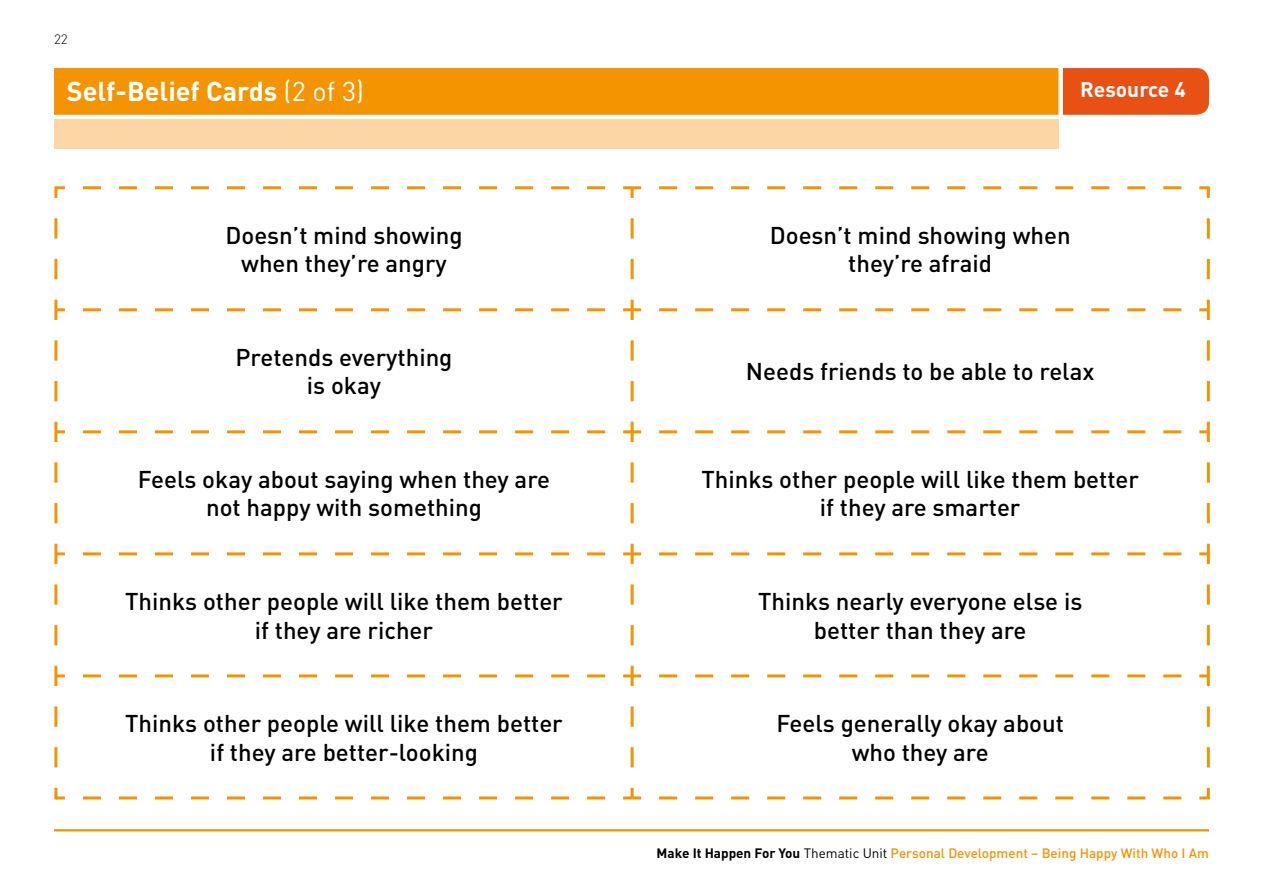
<style>
.page{position:relative;width:1263px;height:893px;background:#fff}
.page>*{position:absolute;margin:0;border:0;box-sizing:border-box;transform-origin:0 0}
.t1{font:700 27px "DIN Pro";color:#fff}
.t2{font:500 24px/28.8px "DIN Pro";color:#000;text-align:center}
.t3{font:700 21px "DIN Pro";color:#fff}
.t4{font:500 13.5px "DIN Pro";color:#f39400}
.t5{font:300 13.5px "DIN Pro";color:#000}
.s1{font-weight:400}
.s2{font-weight:700;color:#000}
.s3{font-weight:400;color:#000}
</style>
<div class="page">
<hr style="left:54px;top:829px;width:1155px;height:2px;background:#f39400">
<div style="left:1028px;top:68px;width:181px;height:47px;background:#e85113;border-radius:13px"></div>
<div style="left:53px;top:67px;width:1009px;height:49px;background:#f39400"></div>
<div style="left:53px;top:67px;width:1009px;height:49px;border:2px solid #fff"></div>
<div style="left:1058px;top:37px;width:5px;height:112px;background:#fff"></div>
<div style="left:54px;top:119px;width:1004px;height:30px;background:#fcd6a4"></div>
<svg style="left:54px;top:186px;width:580px;height:126px"></svg>
<svg style="left:631px;top:208px;width:3px;height:71px"></svg>
<svg style="left:1207px;top:218px;width:3px;height:61px"></svg>
<svg style="left:629px;top:186px;width:581px;height:12px"></svg>
<svg style="left:83px;top:308px;width:531px;height:3px"></svg>
<svg style="left:54px;top:340px;width:3px;height:61px"></svg>
<svg style="left:54px;top:308px;width:11px;height:12px"></svg>
<svg style="left:659px;top:308px;width:523px;height:3px"></svg>
<svg style="left:631px;top:340px;width:3px;height:61px"></svg>
<svg style="left:623px;top:300px;width:18px;height:20px"></svg>
<svg style="left:1207px;top:340px;width:3px;height:61px"></svg>
<svg style="left:1199px;top:300px;width:11px;height:20px"></svg>
<svg style="left:83px;top:430px;width:523px;height:3px"></svg>
<svg style="left:54px;top:462px;width:3px;height:61px"></svg>
<svg style="left:54px;top:422px;width:11px;height:20px"></svg>
<svg style="left:659px;top:430px;width:523px;height:3px"></svg>
<svg style="left:631px;top:462px;width:3px;height:61px"></svg>
<svg style="left:623px;top:422px;width:18px;height:20px"></svg>
<svg style="left:1207px;top:462px;width:3px;height:61px"></svg>
<svg style="left:1199px;top:422px;width:11px;height:20px"></svg>
<svg style="left:83px;top:552px;width:523px;height:3px"></svg>
<svg style="left:54px;top:584px;width:3px;height:61px"></svg>
<svg style="left:54px;top:544px;width:11px;height:20px"></svg>
<svg style="left:659px;top:552px;width:523px;height:3px"></svg>
<svg style="left:631px;top:584px;width:3px;height:61px"></svg>
<svg style="left:623px;top:544px;width:18px;height:20px"></svg>
<svg style="left:1207px;top:584px;width:3px;height:61px"></svg>
<svg style="left:1199px;top:544px;width:11px;height:20px"></svg>
<svg style="left:83px;top:674px;width:523px;height:3px"></svg>
<svg style="left:659px;top:674px;width:523px;height:3px"></svg>
<svg style="left:631px;top:706px;width:3px;height:61px"></svg>
<svg style="left:623px;top:666px;width:18px;height:20px"></svg>
<svg style="left:1207px;top:706px;width:3px;height:61px"></svg>
<svg style="left:1199px;top:666px;width:11px;height:20px"></svg>
<svg style="left:83px;top:796px;width:523px;height:3px"></svg>
<svg style="left:54px;top:666px;width:11px;height:134px"></svg>
<svg style="left:623px;top:788px;width:587px;height:12px"></svg>
<p class="t5" style="left:54px;top:30px;width:15px">22</p>
<p class="t1" style="left:67px;top:73px;width:299px">Self-Belief Cards <span class="s1">(2 of 3)</span></p>
<p class="t3" style="left:1080px;top:75px;width:107px">Resource 4</p>
<p class="t2" style="left:225px;top:219px;width:239px">Doesn’t mind showing when they’re angry</p>
<p class="t2" style="left:770px;top:219px;width:302px">Doesn’t mind showing when they’re afraid</p>
<p class="t2" style="left:236px;top:342px;width:218px">Pretends everything is okay</p>
<p class="t2" style="left:746px;top:356px;width:350px">Needs friends to be able to relax</p>
<p class="t2" style="left:138px;top:464px;width:414px">Feels okay about saying when they are not happy with something</p>
<p class="t2" style="left:701px;top:464px;width:439px">Thinks other people will like them better if they are smarter</p>
<p class="t2" style="left:125px;top:586px;width:439px">Thinks other people will like them better if they are richer</p>
<p class="t2" style="left:758px;top:586px;width:326px">Thinks nearly everyone else is better than they are</p>
<p class="t2" style="left:125px;top:708px;width:439px">Thinks other people will like them better if they are better-looking</p>
<p class="t2" style="left:776px;top:708px;width:289px">Feels generally okay about who they are</p>
<p class="t4" style="left:656px;top:843px;width:554px"><span class="s2">Make It Happen For You</span> <span class="s3">Thematic Unit</span> Personal Development – Being Happy With Who I Am</p>
</div>
